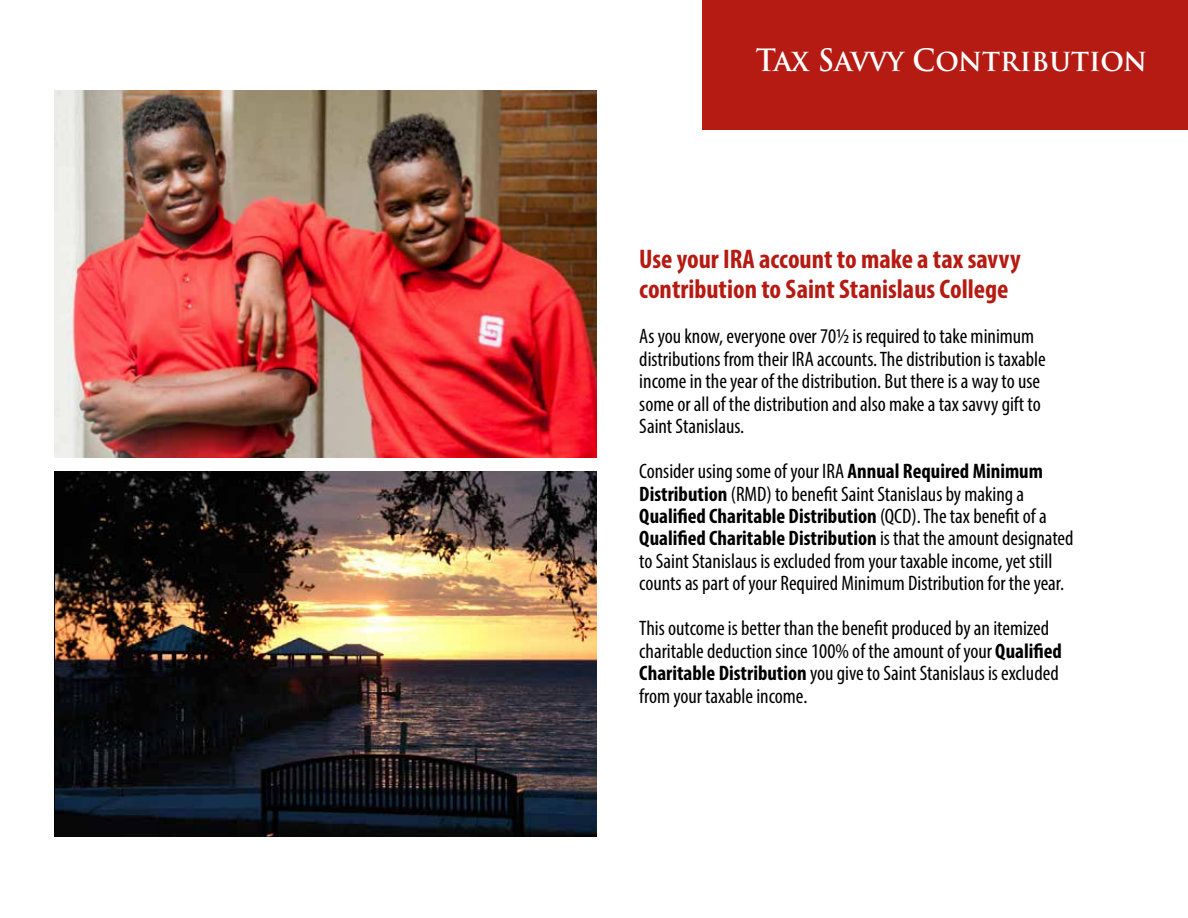
<style>
.page{position:relative;width:1188px;height:918px;background:#fff}
.page>*{position:absolute;margin:0;border:0;box-sizing:border-box;transform-origin:0 0}
.t1{font:700 30px "Trajan Pro";color:#fff;scale:.95 1}
.t2{font:700 condensed 27px/30px "Myriad Pro";color:#b51b12}
.t3{font:condensed 21px/22.5px "Myriad Pro";color:#000}
.s1{font-weight:700}
</style>
<div class="page">
<div style="left:703px;top:0;width:485px;height:130px;background:#b51b12"></div>
<img style="left:54px;top:91px;width:542px;height:366px">
<img style="left:55px;top:472px;width:541px;height:365px">
<h1 class="t1" style="left:756px;top:42px;width:413px">Tax Savvy Contribution</h1>
<p class="t2" style="left:639px;top:243px;width:383px">Use your IRA account to make a tax savvy contribution to Saint Stanislaus College</p>
<p class="t3" style="left:639px;top:325px;width:408px">As you know, everyone over 70½ is required to take minimum distributions from their IRA accounts. The distribution is taxable income in the year of the distribution. But there is a way to use some or all of the distribution and also make a tax savvy gift to Saint Stanislaus.</p>
<p class="t3" style="left:639px;top:460px;width:436px">Consider using some of your IRA <span class="s1">Annual Required Minimum Distribution</span> (RMD) to benefit Saint Stanislaus by making a <span class="s1">Qualified Charitable Distribution</span> (QCD). The tax benefit of a <span class="s1">Qualified Charitable Distribution</span> is that the amount designated to Saint Stanislaus is excluded from your taxable income, yet still counts as part of your Required Minimum Distribution for the year.</p>
<p class="t3" style="left:639px;top:617px;width:424px">This outcome is better than the benefit produced by an itemized charitable deduction since 100% of the amount of your <span class="s1">Qualified Charitable Distribution</span> you give to Saint Stanislaus is excluded from your taxable income.</p>
</div>
